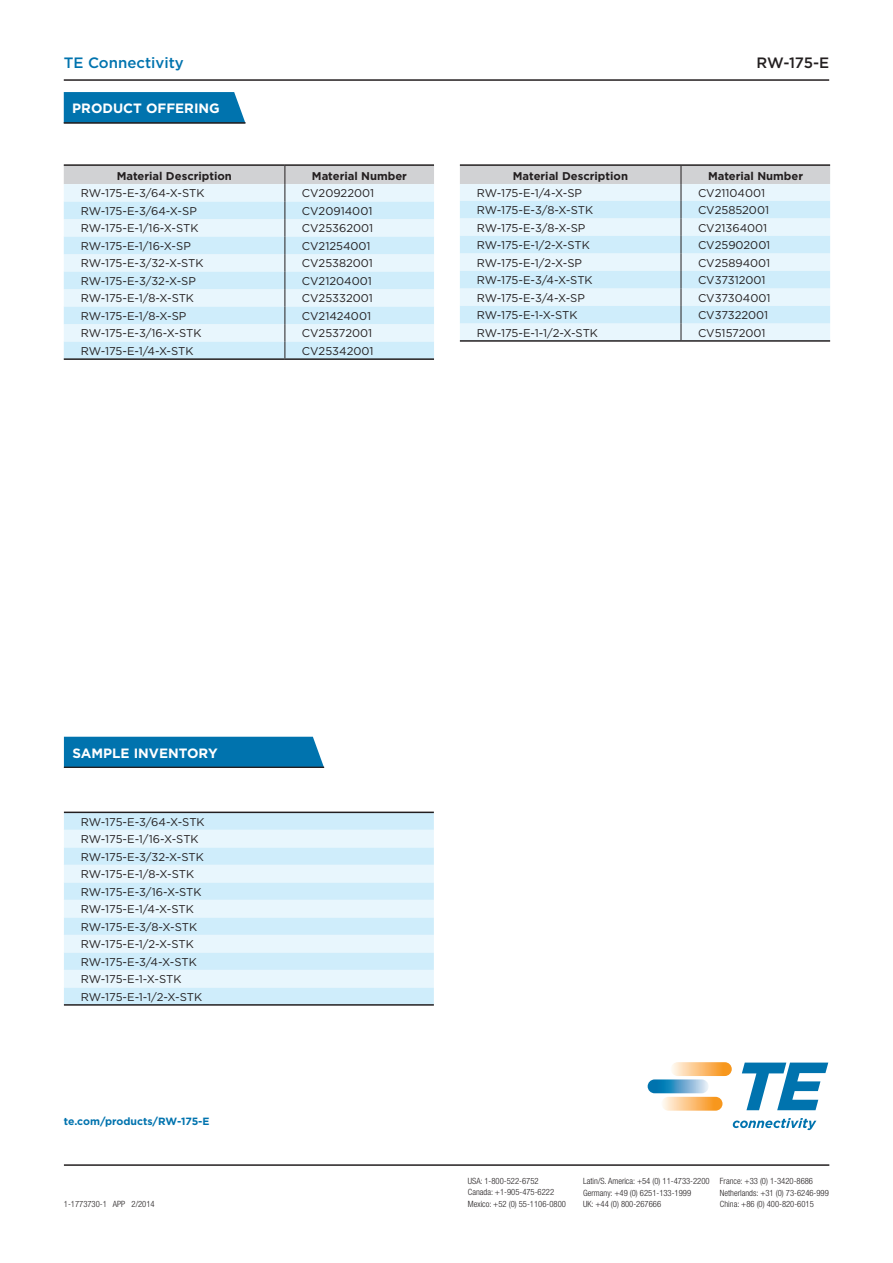
<style>
.page{position:relative;width:893px;height:1263px;background:#fff}
.page>*{position:absolute;margin:0;border:0;box-sizing:border-box;transform-origin:0 0}
.t1{font:500 15px "Gotham";color:#0073ae}
.t2{font:500 15px "Gotham";color:#231f20}
.t3{font:700 13.5px "Gotham";color:#fff}
.t4{font:11.25px/17.5px "Gotham";color:#231f20}
.t5{font:700 11.25px "Gotham";color:#231f20}
.t6{font:700 10.5px "Gotham";color:#0073ae}
.t7{font:300 condensed 8.7px/11.4px "Helvetica Neue LT Pro";color:#231f20}
</style>
<div class="page">
<div style="left:64px;top:737px;width:260px;height:30px;background:#0073ae"></div>
<hr style="left:64px;top:767px;width:260px;height:1px;background:#231f20">
<hr style="left:64px;top:164px;width:221px;height:2px;background:#231f20">
<hr style="left:285px;top:164px;width:149px;height:2px;background:#231f20">
<svg style="left:64px;top:165px;width:370px;height:193px;background:#d9edf6"></svg>
<hr style="left:64px;top:358px;width:221px;height:2px;background:#231f20">
<hr style="left:285px;top:358px;width:149px;height:2px;background:#231f20">
<hr style="left:460px;top:340px;width:221px;height:2px;background:#231f20">
<hr style="left:681px;top:340px;width:149px;height:2px;background:#231f20">
<hr style="left:460px;top:164px;width:221px;height:2px;background:#231f20">
<hr style="left:681px;top:164px;width:149px;height:2px;background:#231f20">
<svg style="left:460px;top:165px;width:370px;height:175px;background:#daedf6"></svg>
<hr style="left:64px;top:79px;width:765px;height:2px;background:#231f20">
<svg style="left:671px;top:1062px;width:61px;height:14px"></svg>
<svg style="left:661px;top:1097px;width:61px;height:14px"></svg>
<svg style="left:648px;top:1079px;width:61px;height:14px"></svg>
<svg style="left:742px;top:1062px;width:86px;height:48px"></svg>
<svg style="left:733px;top:1118px;width:83px;height:12px"></svg>
<hr style="left:64px;top:1164px;width:765px;height:2px;background:#231f20">
<div style="left:64px;top:92px;width:181px;height:30px;background:#0073ae"></div>
<hr style="left:64px;top:122px;width:181px;height:1px;background:#231f20">
<hr style="left:64px;top:123px;width:181px;height:1px;background:#231f20">
<div style="left:64px;top:813px;width:370px;height:191px;background:#cfedfb"></div>
<svg style="left:64px;top:830px;width:370px;height:157px;background:#ddf2fc"></svg>
<hr style="left:64px;top:811px;width:370px;height:2px;background:#231f20">
<hr style="left:64px;top:1004px;width:370px;height:2px;background:#231f20">
<h1 class="t1" style="left:64px;top:53px;width:122px">TE Connectivity</h1>
<h1 class="t2" style="left:756px;top:53px;width:74px">RW-175-E</h1>
<p class="t3" style="left:72px;top:100px;width:149px">PRODUCT OFFERING</p>
<p class="t5" style="left:117px;top:168px;width:117px">Material Description</p>
<p class="t5" style="left:312px;top:168px;width:97px">Material Number</p>
<p class="t4" style="left:81px;top:184px;width:125px">RW-175-E-3/64-X-STK</p>
<p class="t4" style="left:302px;top:184px;width:74px">CV20922001</p>
<p class="t4" style="left:81px;top:202px;width:118px">RW-175-E-3/64-X-SP</p>
<p class="t4" style="left:302px;top:202px;width:72px">CV20914001</p>
<p class="t4" style="left:81px;top:219px;width:119px">RW-175-E-1/16-X-STK</p>
<p class="t4" style="left:302px;top:219px;width:73px">CV25362001</p>
<p class="t4" style="left:81px;top:237px;width:112px">RW-175-E-1/16-X-SP</p>
<p class="t4" style="left:302px;top:237px;width:70px">CV21254001</p>
<p class="t4" style="left:81px;top:254px;width:124px">RW-175-E-3/32-X-STK</p>
<p class="t4" style="left:302px;top:254px;width:73px">CV25382001</p>
<p class="t4" style="left:81px;top:272px;width:117px">RW-175-E-3/32-X-SP</p>
<p class="t4" style="left:302px;top:272px;width:71px">CV21204001</p>
<p class="t4" style="left:81px;top:289px;width:115px">RW-175-E-1/8-X-STK</p>
<p class="t4" style="left:302px;top:289px;width:72px">CV25332001</p>
<p class="t4" style="left:81px;top:307px;width:107px">RW-175-E-1/8-X-SP</p>
<p class="t4" style="left:302px;top:307px;width:71px">CV21424001</p>
<p class="t4" style="left:81px;top:324px;width:122px">RW-175-E-3/16-X-STK</p>
<p class="t4" style="left:302px;top:324px;width:72px">CV25372001</p>
<p class="t4" style="left:81px;top:342px;width:114px">RW-175-E-1/4-X-STK</p>
<p class="t4" style="left:302px;top:342px;width:73px">CV25342001</p>
<p class="t5" style="left:513px;top:168px;width:117px">Material Description</p>
<p class="t5" style="left:708px;top:168px;width:97px">Material Number</p>
<p class="t4" style="left:477px;top:184px;width:107px">RW-175-E-1/4-X-SP</p>
<p class="t4" style="left:698px;top:184px;width:69px">CV21104001</p>
<p class="t4" style="left:477px;top:201px;width:118px">RW-175-E-3/8-X-STK</p>
<p class="t4" style="left:698px;top:201px;width:73px">CV25852001</p>
<p class="t4" style="left:477px;top:219px;width:110px">RW-175-E-3/8-X-SP</p>
<p class="t4" style="left:698px;top:219px;width:71px">CV21364001</p>
<p class="t4" style="left:477px;top:236px;width:114px">RW-175-E-1/2-X-STK</p>
<p class="t4" style="left:698px;top:236px;width:74px">CV25902001</p>
<p class="t4" style="left:477px;top:254px;width:107px">RW-175-E-1/2-X-SP</p>
<p class="t4" style="left:698px;top:254px;width:74px">CV25894001</p>
<p class="t4" style="left:477px;top:271px;width:117px">RW-175-E-3/4-X-STK</p>
<p class="t4" style="left:698px;top:271px;width:69px">CV37312001</p>
<p class="t4" style="left:477px;top:289px;width:110px">RW-175-E-3/4-X-SP</p>
<p class="t4" style="left:698px;top:289px;width:74px">CV37304001</p>
<p class="t4" style="left:477px;top:306px;width:102px">RW-175-E-1-X-STK</p>
<p class="t4" style="left:698px;top:306px;width:72px">CV37322001</p>
<p class="t4" style="left:477px;top:324px;width:123px">RW-175-E-1-1/2-X-STK</p>
<p class="t4" style="left:698px;top:324px;width:69px">CV51572001</p>
<p class="t3" style="left:72px;top:744px;width:147px">SAMPLE INVENTORY</p>
<p class="t4" style="left:81px;top:813px;width:125px">RW-175-E-3/64-X-STK<br>RW-175-E-1/16-X-STK<br>RW-175-E-3/32-X-STK<br>RW-175-E-1/8-X-STK<br>RW-175-E-3/16-X-STK<br>RW-175-E-1/4-X-STK<br>RW-175-E-3/8-X-STK<br>RW-175-E-1/2-X-STK<br>RW-175-E-3/4-X-STK<br>RW-175-E-1-X-STK<br>RW-175-E-1-1/2-X-STK</p>
<p class="t6" style="left:64px;top:1114px;width:147px">te.com/products/RW-175-E</p>
<p class="t7" style="left:64px;top:1198px;width:92px">1-1773730-1 APP 2/2014</p>
<p class="t7" style="left:468px;top:1175px;width:100px">USA: 1-800-522-6752<br>Canada: +1-905-475-6222<br>Mexico: +52 (0) 55-1106-0800</p>
<p class="t7" style="left:583px;top:1175px;width:128px">Latin/S. America: +54 (0) 11-4733-2200<br>Germany: +49 (0) 6251-133-1999<br>UK: +44 (0) 800-267666</p>
<p class="t7" style="left:720px;top:1175px;width:110px">France: +33 (0) 1-3420-8686<br>Netherlands: +31 (0) 73-6246-999<br>China: +86 (0) 400-820-6015</p>
</div>
